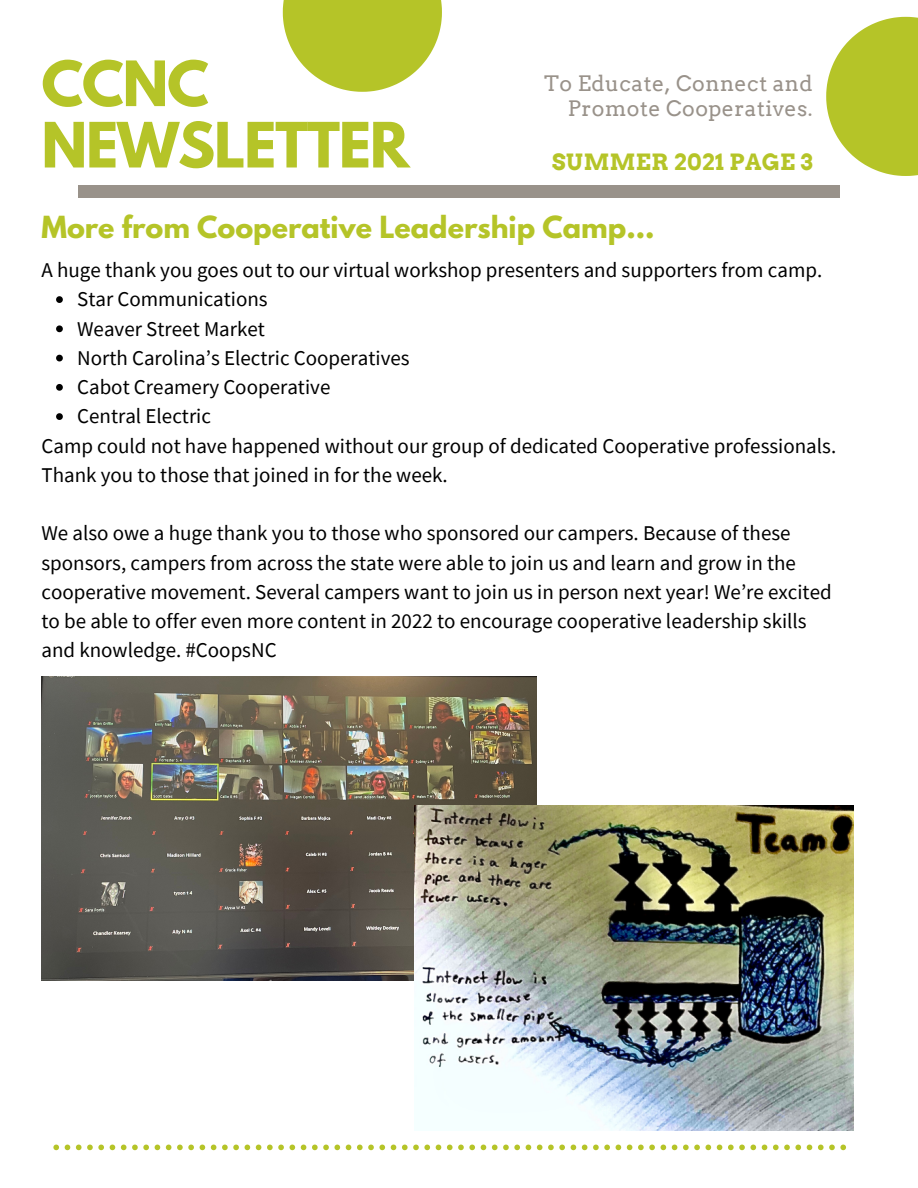
<style>
.page{position:relative;width:918px;height:1188px;background:#fff}
.page>*{position:absolute;margin:0;border:0;box-sizing:border-box;transform-origin:0 0}
.t1{font:700 55.35px/61.3px "League Spartan";letter-spacing:-.02em;color:#b5c428}
.t2{font:700 27px "League Spartan";color:#b5c428}
.t3{font:700 22.5px "Arvo";letter-spacing:.02em;color:#b5c428}
.t4{font:21.3px/24.8px "Arvo";letter-spacing:.02em;color:#99928a;text-align:right}
.t5{font:21px/29.2px "Source Sans Pro";color:#000}
</style>
<div class="page">
<div style="left:78px;top:186px;width:761px;height:11px;background:#99928a"></div>
<svg style="left:283px;top:0;width:159px;height:92px"></svg>
<svg style="left:826px;top:17px;width:92px;height:159px"></svg>
<svg style="left:53px;top:1145px;width:793px;height:5px"></svg>
<svg style="left:56px;top:296px;width:7px;height:7px"></svg>
<svg style="left:56px;top:325px;width:7px;height:7px"></svg>
<svg style="left:56px;top:355px;width:7px;height:6px"></svg>
<svg style="left:56px;top:384px;width:7px;height:7px"></svg>
<svg style="left:56px;top:413px;width:7px;height:7px"></svg>
<img style="left:41px;top:676px;width:495px;height:304px">
<img style="left:414px;top:806px;width:439px;height:325px">
<p class="t1" style="left:41px;top:60px;width:370px">CCNC<br>NEWSLETTER</p>
<p class="t4" style="left:544px;top:71px;width:270px">To Educate, Connect and<br>Promote Cooperatives.</p>
<p class="t3" style="left:552px;top:148px;width:262px">SUMMER 2021 PAGE 3</p>
<p class="t2" style="left:41px;top:214px;width:615px">More from Cooperative Leadership Camp...</p>
<p class="t5" style="left:41px;top:255px;width:782px">A huge thank you goes out to our virtual workshop presenters and supporters from camp.</p>
<p class="t5" style="left:77px;top:284px;width:192px">Star Communications</p>
<p class="t5" style="left:77px;top:313px;width:189px">Weaver Street Market</p>
<p class="t5" style="left:77px;top:343px;width:334px">North Carolina’s Electric Cooperatives</p>
<p class="t5" style="left:77px;top:372px;width:255px">Cabot Creamery Cooperative</p>
<p class="t5" style="left:77px;top:401px;width:135px">Central Electric</p>
<p class="t5" style="left:41px;top:430px;width:796px">Camp could not have happened without our group of dedicated Cooperative professionals.<br>Thank you to those that joined in for the week.</p>
<p class="t5" style="left:41px;top:518px;width:792px">We also owe a huge thank you to those who sponsored our campers. Because of these sponsors, campers from across the state were able to join us and learn and grow in the cooperative movement. Several campers want to join us in person next year! We’re excited to be able to offer even more content in 2022 to encourage cooperative leadership skills and knowledge. #CoopsNC</p>
</div>
